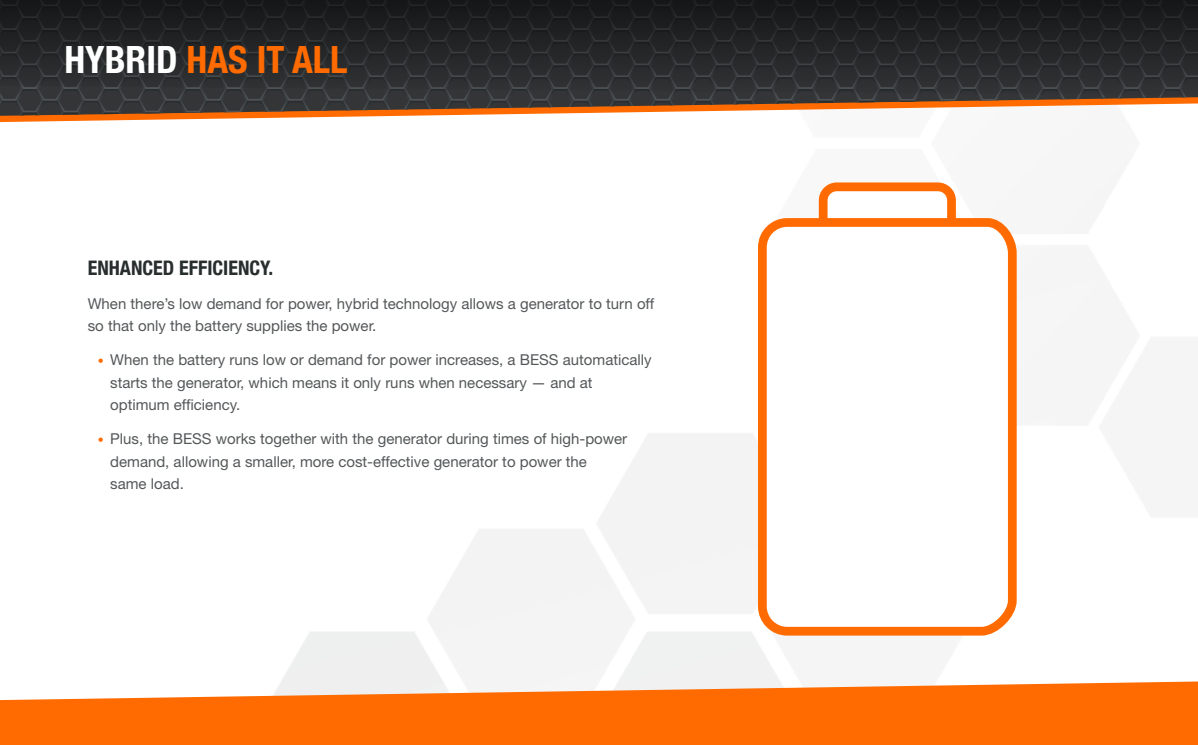
<style>
.page{position:relative;width:1198px;height:745px;background:#fff}
.page>*{position:absolute;margin:0;border:0;box-sizing:border-box;transform-origin:0 0}
.t1{font:700 condensed 37.5px "Helvetica Neue";color:#ff6b00}
.Orange_Bullets{font:700 condensed 20px "Helvetica Neue";color:#282d2e}
.Orange_Bullets-2{font:15px/22.5px "Helvetica Neue LT Std";color:#545759}
.s1{color:#fff}
.s2{font-size:12px;color:#ff6b00}
</style>
<div class="page">
<svg style="left:814px;top:178px;width:146px;height:36px"></svg>
<svg style="left:754px;top:214px;width:267px;height:425px"></svg>
<svg style="left:0;top:681px;width:1198px;height:63px;background:#fd8026"></svg>
<svg style="left:0;top:116px;width:1128px;height:6px"></svg>
<svg style="left:0;top:96px;width:1198px;height:20px"></svg>
<svg style="left:0;top:0;width:1198px;height:96px;background:#252728"></svg>
<p class="t1" style="left:64px;top:28px;width:285px"><span class="s1">HYBRID</span> HAS IT ALL</p>
<p class="Orange_Bullets" style="left:88px;top:251px;width:187px">ENHANCED EFFICIENCY.</p>
<p class="Orange_Bullets-2" style="left:88px;top:292px;width:568px">When there’s low demand for power, hybrid technology allows a generator to turn off so that only the battery supplies the power.</p>
<p class="Orange_Bullets-2" style="left:110px;top:348px;width:543px;text-indent:-12px"><span class="s2">•</span> When the battery runs low or demand for power increases, a BESS automatically starts the generator, which means it only runs when necessary — and at optimum efficiency.</p>
<p class="Orange_Bullets-2" style="left:110px;top:427px;width:518px;text-indent:-12px"><span class="s2">•</span> Plus, the BESS works together with the generator during times of high-power demand, allowing a smaller, more cost-effective generator to power the<br>same load.</p>
</div>
